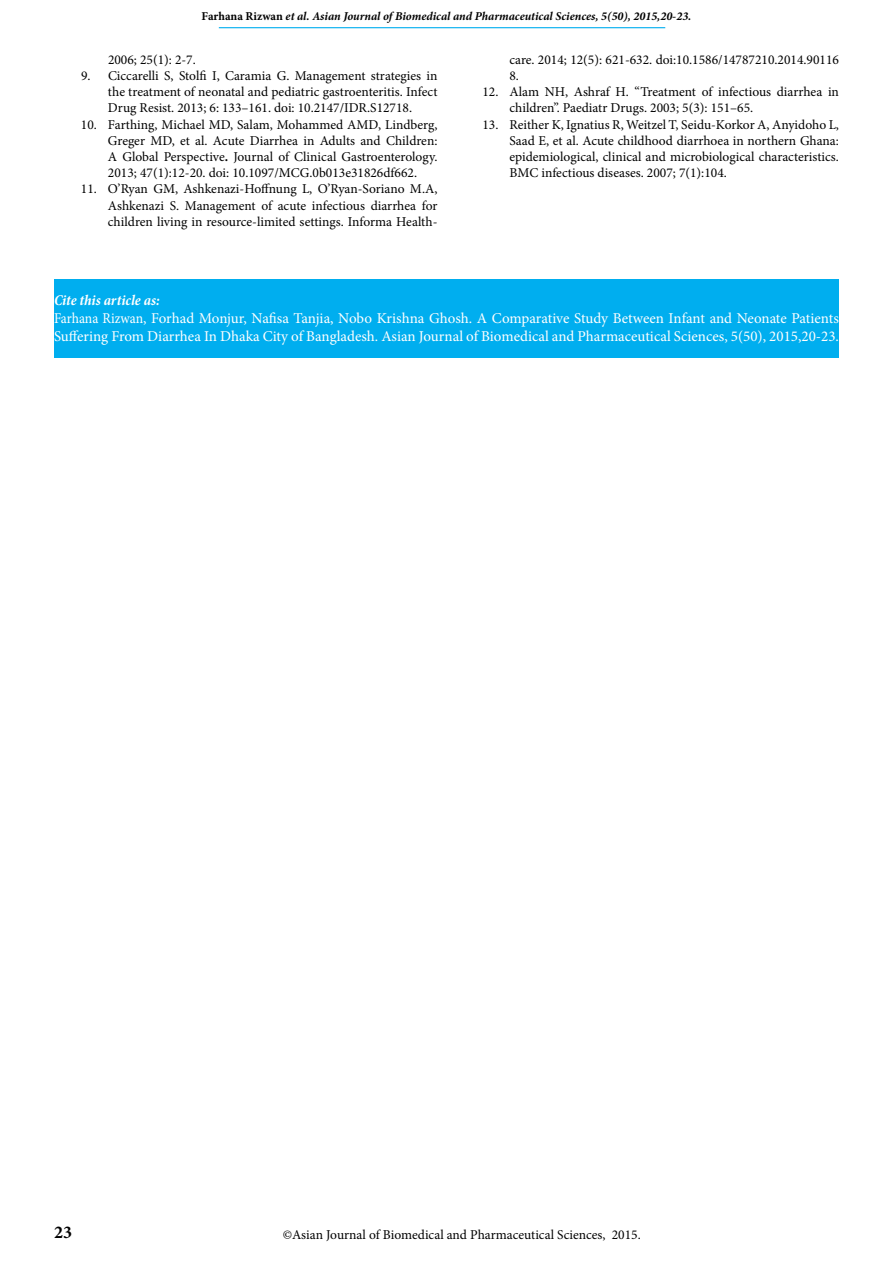
<style>
.page{position:relative;width:893px;height:1263px;background:#fff}
.page>*{position:absolute;margin:0;border:0;box-sizing:border-box;transform-origin:0 0}
.t1{font:700 18px "Minion Pro";color:#000}
.t2{font:15px/18px "Minion Pro";letter-spacing:-.005em;color:#fff;scale:.91 1}
.t3{font:italic 700 condensed 15px "Minion Pro";letter-spacing:-.005em;color:#fff}
.t4{font:13.5px/16.2px "Minion Pro";color:#000;text-align:justify}
.t5{font:italic 700 12px "Minion Pro";letter-spacing:-.005em;color:#000}
.s1{font-style:normal}
.s2{font-weight:700}
</style>
<div class="page">
<hr style="left:219px;top:27px;width:446px;height:1px;background:#00aeef">
<div style="left:54px;top:279px;width:785px;height:79px;background:#00aeef"></div>
<p class="t5" style="left:202px;top:8px;width:491px"><span class="s1">Farhana Rizwan</span> et al. Asian Journal of Biomedical and Pharmaceutical Sciences, 5(50), 2015,20-23.</p>
<p class="t4" style="left:108px;top:51px;width:89px">2006; 25(1): 2-7.</p>
<p class="t4" style="left:108px;top:68px;width:331px;text-indent:-27px">9. Ciccarelli S, Stolfi I, Caramia G. Management strategies in the treatment of neonatal and pediatric gastroenteritis. Infect Drug Resist. 2013; 6: 133–161. doi: 10.2147/IDR.S12718.</p>
<p class="t4" style="left:108px;top:116px;width:331px;text-indent:-27px">10. Farthing, Michael MD, Salam, Mohammed AMD, Lindberg, Greger MD, et al. Acute Diarrhea in Adults and Children:<br>A Global Perspective<span class="s2">.</span> Journal of Clinical Gastroenterology.<br>2013; 47(1):12-20. doi: 10.1097/MCG.0b013e31826df662.</p>
<p class="t4" style="left:108px;top:181px;width:331px;text-indent:-27px">11. O’Ryan GM, Ashkenazi-Hoffnung L, O’Ryan-Soriano M.A, Ashkenazi S. Management of acute infectious diarrhea for children living in resource-limited settings. Informa Health-</p>
<p class="t4" style="left:509px;top:51px;width:331px">care. 2014; 12(5): 621-632. doi:10.1586/14787210.2014.90116<br>8.</p>
<p class="t4" style="left:509px;top:84px;width:331px;text-indent:-27px">12. Alam NH, Ashraf H. “Treatment of infectious diarrhea in children”. Paediatr Drugs. 2003; 5(3): 151–65.</p>
<p class="t4" style="left:509px;top:116px;width:331px;text-indent:-27px">13. Reither K, Ignatius R, Weitzel T, Seidu-Korkor A, Anyidoho L, Saad E, et al. Acute childhood diarrhoea in northern Ghana: epidemiological, clinical and microbiological characteristics.<br>BMC infectious diseases. 2007; 7(1):104.</p>
<p class="t3" style="left:54px;top:290px;width:107px">Cite this article as:</p>
<p class="t2" style="left:54px;top:309px;width:864px">Farhana Rizwan, Forhad Monjur, Nafisa Tanjia, Nobo Krishna Ghosh. A Comparative Study Between Infant and Neonate Patients<br>Suffering From Diarrhea In Dhaka City of Bangladesh. Asian Journal of Biomedical and Pharmaceutical Sciences, 5(50), 2015,20-23.</p>
<h1 class="t1" style="left:54px;top:1220px;width:19px">23</h1>
<p class="t4" style="left:283px;top:1227px;width:360px">©Asian Journal of Biomedical and Pharmaceutical Sciences, 2015.</p>
</div>
